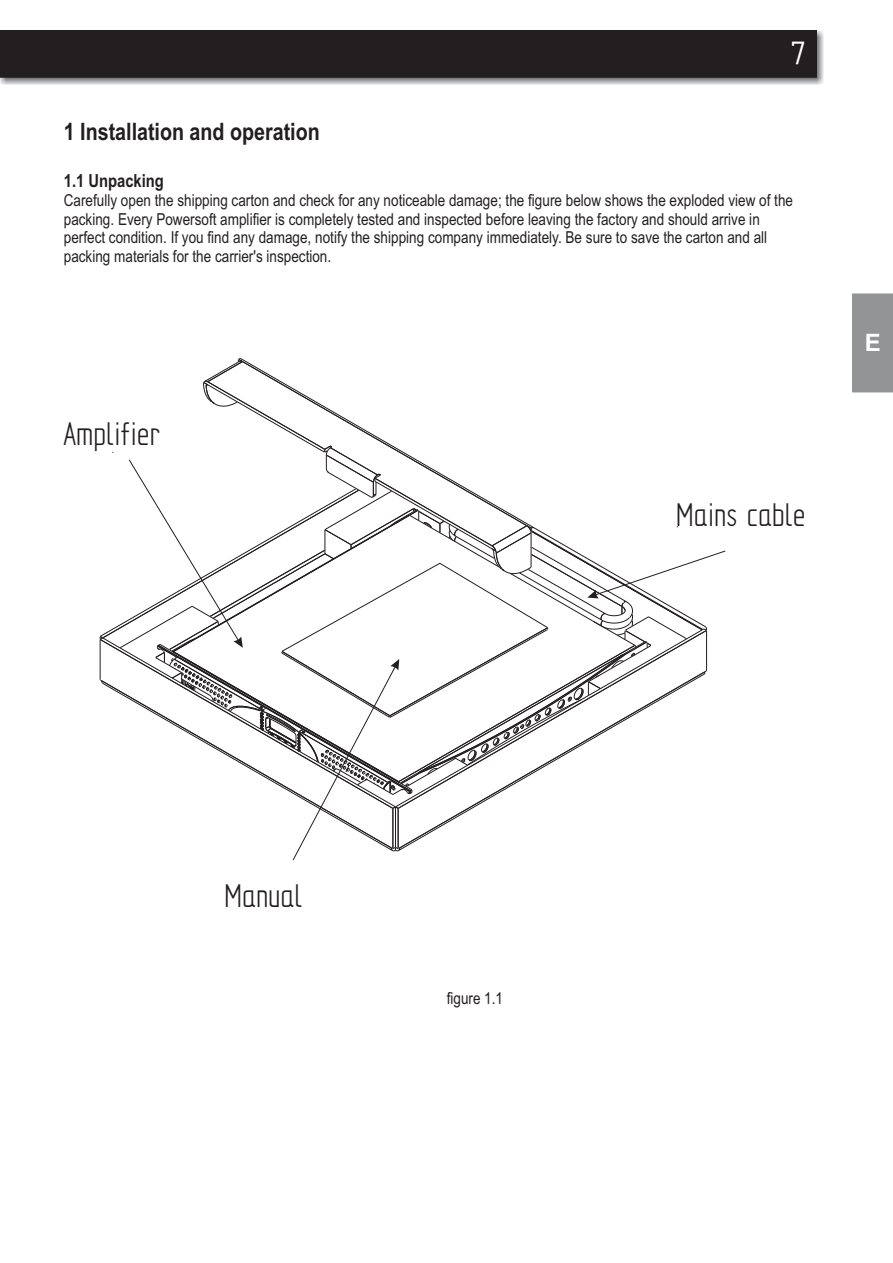
<style>
.page{position:relative;width:893px;height:1263px;background:#fff}
.page>*{position:absolute;margin:0;border:0;box-sizing:border-box;transform-origin:0 0}
.t1{font:36.9px "Solid Edge ISO";color:#231f20}
.t2{font:700 36px "Solid Edge ISO";color:#fff}
.t3{font:700 24px "Arial Narrow";color:#231f20}
.t4{font:700 24px "Arial";color:#fff}
.t5{font:700 18px "Arial Narrow";color:#231f20}
.t6{font:16.5px/18.8px "Arial Narrow";color:#231f20}
</style>
<div class="page">
<img style="left:0;top:30px;width:823px;height:55px">
<div style="left:0;top:30px;width:816px;height:47px;background:#231f20"></div>
<div style="left:852px;top:293px;width:40px;height:99px;background:#929495"></div>
<svg style="left:100px;top:359px;width:625px;height:501px"></svg>
<h2 class="t2" style="left:791px;top:30px;width:16px">7</h2>
<h3 class="t3" style="left:64px;top:123px;width:257px">1 Installation and operation</h3>
<p class="t5" style="left:64px;top:174px;width:102px">1.1 Unpacking</p>
<p class="t6" style="left:64px;top:192px;width:730px">Carefully open the shipping carton and check for any noticeable damage; the figure below shows the exploded view of the packing. Every Powersoft amplifier is completely tested and inspected before leaving the factory and should arrive in perfect condition. If you find any damage, notify the shipping company immediately. Be sure to save the carton and all packing materials for the carrier's inspection.</p>
<h1 class="t1" style="left:63px;top:423px;width:99px">Amplifier</h1>
<h1 class="t1" style="left:676px;top:503px;width:131px">Mains cable</h1>
<h3 class="t4" style="left:864px;top:333px;width:18px">E</h3>
<h1 class="t1" style="left:224px;top:884px;width:79px">Manual</h1>
<p class="t6" style="left:446px;top:990px;width:58px">figure 1.1</p>
</div>
